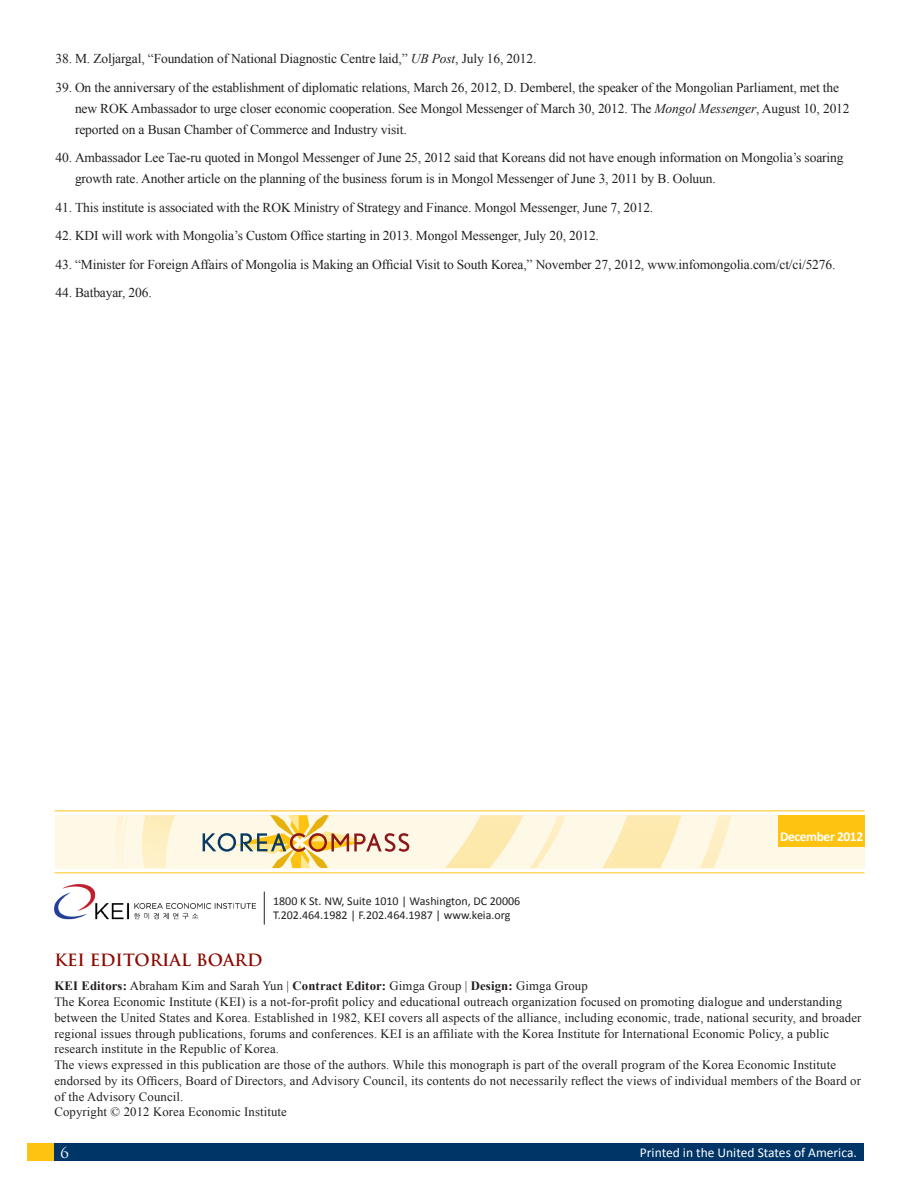
<style>
.page{position:relative;width:918px;height:1188px;background:#fff}
.page>*{position:absolute;margin:0;border:0;box-sizing:border-box;transform-origin:0 0}
.Section_title{font:700 16.5px "Trajan";color:#8b0a02}
.t1{font:15px "Trajan";color:#fff}
.Endnotes{font:13.5px/21px "Times New Roman";letter-spacing:-.01em;color:#231f20}
.t2{font:13.5px "Calibri";color:#fff}
.t3{font:700 13.5px "Calibri";letter-spacing:-.03em;color:#fff}
.Body_text{font:12.75px/15.8px "Times New Roman";letter-spacing:.01em;color:#231f20}
.t4{font:12px/14.2px "Calibri";color:#231f20}
.s1{font-style:italic}
.s2{font-weight:700}
</style>
<div class="page">
<div style="left:54px;top:1143px;width:810px;height:18px;background:#003667"></div>
<div style="left:27px;top:1143px;width:27px;height:18px;background:#fec210"></div>
<svg style="left:55px;top:815px;width:810px;height:54px;background:#fdf6dc"></svg>
<svg style="left:115px;top:815px;width:12px;height:38px"></svg>
<svg style="left:166px;top:815px;width:9px;height:39px"></svg>
<svg style="left:142px;top:817px;width:3px;height:51px"></svg>
<svg style="left:445px;top:816px;width:35px;height:52px;background:#fdf1cb"></svg>
<img style="left:627px;top:815px;width:2px;height:53px">
<svg style="left:660px;top:815px;width:71px;height:53px;background:#fdf4d7"></svg>
<svg style="left:489px;top:815px;width:138px;height:53px;background:#fdf4d8"></svg>
<svg style="left:203px;top:815px;width:206px;height:53px;background:#e9d7b1"></svg>
<hr style="left:55px;top:873px;width:810px;height:1px;background:#fec210">
<hr style="left:55px;top:811px;width:810px;height:1px;background:#fec210">
<div style="left:778px;top:815px;width:87px;height:32px;background:#fec210"></div>
<img style="left:54px;top:884px;width:211px;height:41px">
<p class="Endnotes" style="left:56px;top:48px;width:482px">38. M. Zoljargal, “Foundation of National Diagnostic Centre laid,” <span class="s1">UB Post</span>, July 16, 2012.</p>
<p class="Endnotes" style="left:75px;top:77px;width:776px;text-indent:-20px">39. On the anniversary of the establishment of diplomatic relations, March 26, 2012, D. Demberel, the speaker of the Mongolian Parliament, met the new ROK Ambassador to urge closer economic cooperation. See Mongol Messenger of March 30, 2012. The <span class="s1">Mongol Messenger</span>, August 10, 2012 reported on a Busan Chamber of Commerce and Industry visit.</p>
<p class="Endnotes" style="left:75px;top:147px;width:770px;text-indent:-20px">40. Ambassador Lee Tae-ru quoted in Mongol Messenger of June 25, 2012 said that Koreans did not have enough information on Mongolia’s soaring growth rate. Another article on the planning of the business forum is in Mongol Messenger of June 3, 2011 by B. Ooluun.</p>
<p class="Endnotes" style="left:56px;top:197px;width:599px">41. This institute is associated with the ROK Ministry of Strategy and Finance. Mongol Messenger, June 7, 2012.</p>
<p class="Endnotes" style="left:56px;top:225px;width:545px">42. KDI will work with Mongolia’s Custom Office starting in 2013. Mongol Messenger, July 20, 2012.</p>
<p class="Endnotes" style="left:56px;top:254px;width:782px">43. “Minister for Foreign Affairs of Mongolia is Making an Official Visit to South Korea,” November 27, 2012, www.infomongolia.com/ct/ci/5276.</p>
<p class="Endnotes" style="left:56px;top:282px;width:98px">44. Batbayar, 206.</p>
<p class="t4" style="left:273px;top:894px;width:249px">1800 K St. NW, Suite 1010 | Washington, DC 20006<br>T.202.464.1982 | F.202.464.1987 | www.keia.org</p>
<p class="t3" style="left:780px;top:828px;width:85px">December 2012</p>
<p class="Section_title" style="left:54px;top:949px;width:210px">KEI EDITORIAL BOARD</p>
<p class="Body_text" style="left:54px;top:978px;width:535px"><span class="s2">KEI Editors:</span> Abraham Kim and Sarah Yun | <span class="s2">Contract Editor:</span> Gimga Group | <span class="s2">Design:</span> Gimga Group</p>
<p class="Body_text" style="left:54px;top:994px;width:809px">The Korea Economic Institute (KEI) is a not-for-profit policy and educational outreach organization focused on promoting dialogue and understanding between the United States and Korea. Established in 1982, KEI covers all aspects of the alliance, including economic, trade, national security, and broader regional issues through publications, forums and conferences. KEI is an affiliate with the Korea Institute for International Economic Policy, a public research institute in the Republic of Korea.</p>
<p class="Body_text" style="left:54px;top:1057px;width:808px">The views expressed in this publication are those of the authors. While this monograph is part of the overall program of the Korea Economic Institute endorsed by its Officers, Board of Directors, and Advisory Council, its contents do not necessarily reflect the views of individual members of the Board or of the Advisory Council.</p>
<p class="Body_text" style="left:54px;top:1104px;width:234px">Copyright © 2012 Korea Economic Institute</p>
<p class="t1" style="left:60px;top:1143px;width:11px">6</p>
<p class="t2" style="left:640px;top:1144px;width:218px">Printed in the United States of America.</p>
</div>
